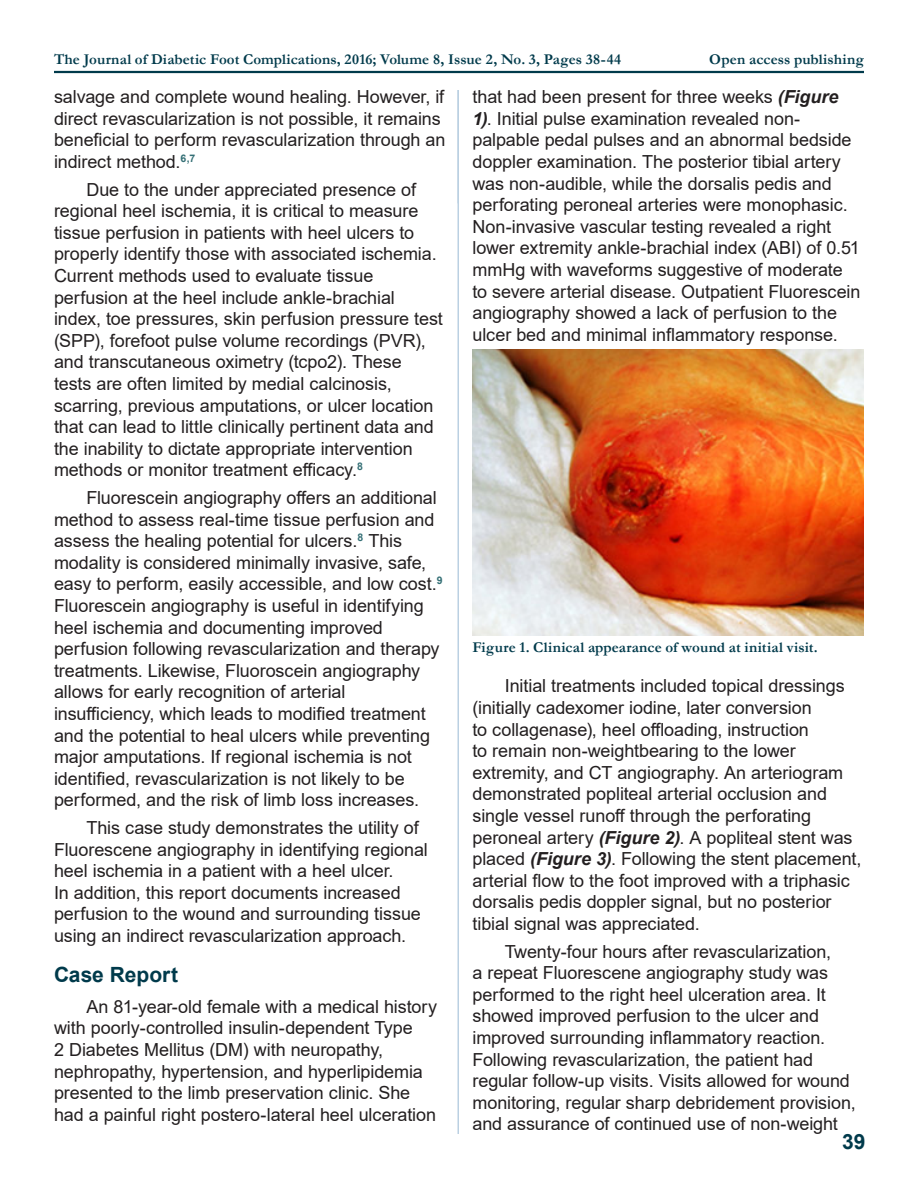
<style>
.page{position:relative;width:918px;height:1188px;background:#fff}
.page>*{position:absolute;margin:0;border:0;box-sizing:border-box;transform-origin:0 0}
.chaptertitle{font:700 21px "Arial";color:#003a4b}
.t1{font:18px/21.6px "Arial";letter-spacing:-.005em;color:#231f20}
.mastheading{font:700 15px "Garamond";letter-spacing:.01em;color:#003a4b}
.s1{font-weight:700;font-style:italic}
</style>
<div class="page">
<hr style="left:54px;top:71px;width:810px;height:2px;background:#003a4b">
<hr style="left:458px;top:90px;width:1px;height:1044px;background:#bbd0e2">
<img style="left:472px;top:350px;width:392px;height:286px">
<p class="mastheading" style="left:54px;top:49px;width:569px">The Journal of Diabetic Foot Complications, 2016; Volume 8, Issue 2, No. 3, Pages 38-44</p>
<p class="mastheading" style="left:709px;top:49px;width:156px">Open access publishing</p>
<p class="t1" style="left:54px;top:86px;width:393px">salvage and complete wound healing. However, if direct revascularization is not possible, it remains beneficial to perform revascularization through an indirect method.<sup>6,7</sup></p>
<p class="t1" style="left:54px;top:178px;width:390px;text-indent:32px">Due to the under appreciated presence of regional heel ischemia, it is critical to measure tissue perfusion in patients with heel ulcers to properly identify those with associated ischemia.<br>Current methods used to evaluate tissue perfusion at the heel include ankle-brachial index, toe pressures, skin perfusion pressure test (SPP), forefoot pulse volume recordings (PVR), and transcutaneous oximetry (tcpo2). These tests are often limited by medial calcinosis, scarring, previous amputations, or ulcer location that can lead to little clinically pertinent data and the inability to dictate appropriate intervention methods or monitor treatment efficacy.<sup>8</sup></p>
<p class="t1" style="left:54px;top:487px;width:390px;text-indent:32px">Fluorescein angiography offers an additional method to assess real-time tissue perfusion and assess the healing potential for ulcers.<sup>8</sup> This modality is considered minimally invasive, safe, easy to perform, easily accessible, and low cost.<sup>9<br></sup>Fluorescein angiography is useful in identifying heel ischemia and documenting improved perfusion following revascularization and therapy treatments. Likewise, Fluoroscein angiography allows for early recognition of arterial insufficiency, which leads to modified treatment and the potential to heal ulcers while preventing major amputations. If regional ischemia is not identified, revascularization is not likely to be performed, and the risk of limb loss increases.</p>
<p class="t1" style="left:54px;top:817px;width:375px;text-indent:32px">This case study demonstrates the utility of Fluorescene angiography in identifying regional heel ischemia in a patient with a heel ulcer.<br>In addition, this report documents increased perfusion to the wound and surrounding tissue using an indirect revascularization approach.</p>
<p class="chaptertitle" style="left:54px;top:960px;width:126px">Case Report</p>
<p class="t1" style="left:54px;top:995px;width:385px;text-indent:32px">An 81-year-old female with a medical history with poorly-controlled insulin-dependent Type<br>2 Diabetes Mellitus (DM) with neuropathy, nephropathy, hypertension, and hyperlipidemia presented to the limb preservation clinic. She had a painful right postero-lateral heel ulceration</p>
<p class="t1" style="left:472px;top:86px;width:390px">that had been present for three weeks <span class="s1">(Figure 1)</span>. Initial pulse examination revealed non&shy;palpable pedal pulses and an abnormal bedside doppler examination. The posterior tibial artery was non-audible, while the dorsalis pedis and perforating peroneal arteries were monophasic.<br>Non-invasive vascular testing revealed a right lower extremity ankle-brachial index (ABI) of 0.51 mmHg with waveforms suggestive of moderate to severe arterial disease. Outpatient Fluorescein angiography showed a lack of perfusion to the ulcer bed and minimal inflammatory response.</p>
<p class="mastheading" style="left:472px;top:637px;width:347px">Figure 1. Clinical appearance of wound at initial visit.</p>
<p class="t1" style="left:472px;top:675px;width:390px;text-indent:32px">Initial treatments included topical dressings (initially cadexomer iodine, later conversion<br>to collagenase), heel offloading, instruction<br>to remain non-weightbearing to the lower extremity, and CT angiography. An arteriogram demonstrated popliteal arterial occlusion and single vessel runoff through the perforating peroneal artery <span class="s1">(Figure 2)</span>. A popliteal stent was placed <span class="s1">(Figure 3)</span>. Following the stent placement, arterial flow to the foot improved with a triphasic dorsalis pedis doppler signal, but no posterior tibial signal was appreciated.</p>
<p class="t1" style="left:472px;top:940px;width:385px;text-indent:32px">Twenty-four hours after revascularization,<br>a repeat Fluorescene angiography study was performed to the right heel ulceration area. It showed improved perfusion to the ulcer and improved surrounding inflammatory reaction.<br>Following revascularization, the patient had regular follow-up visits. Visits allowed for wound monitoring, regular sharp debridement provision, and assurance of continued use of non-weight</p>
<p class="chaptertitle" style="left:842px;top:1127px;width:25px">39</p>
</div>
